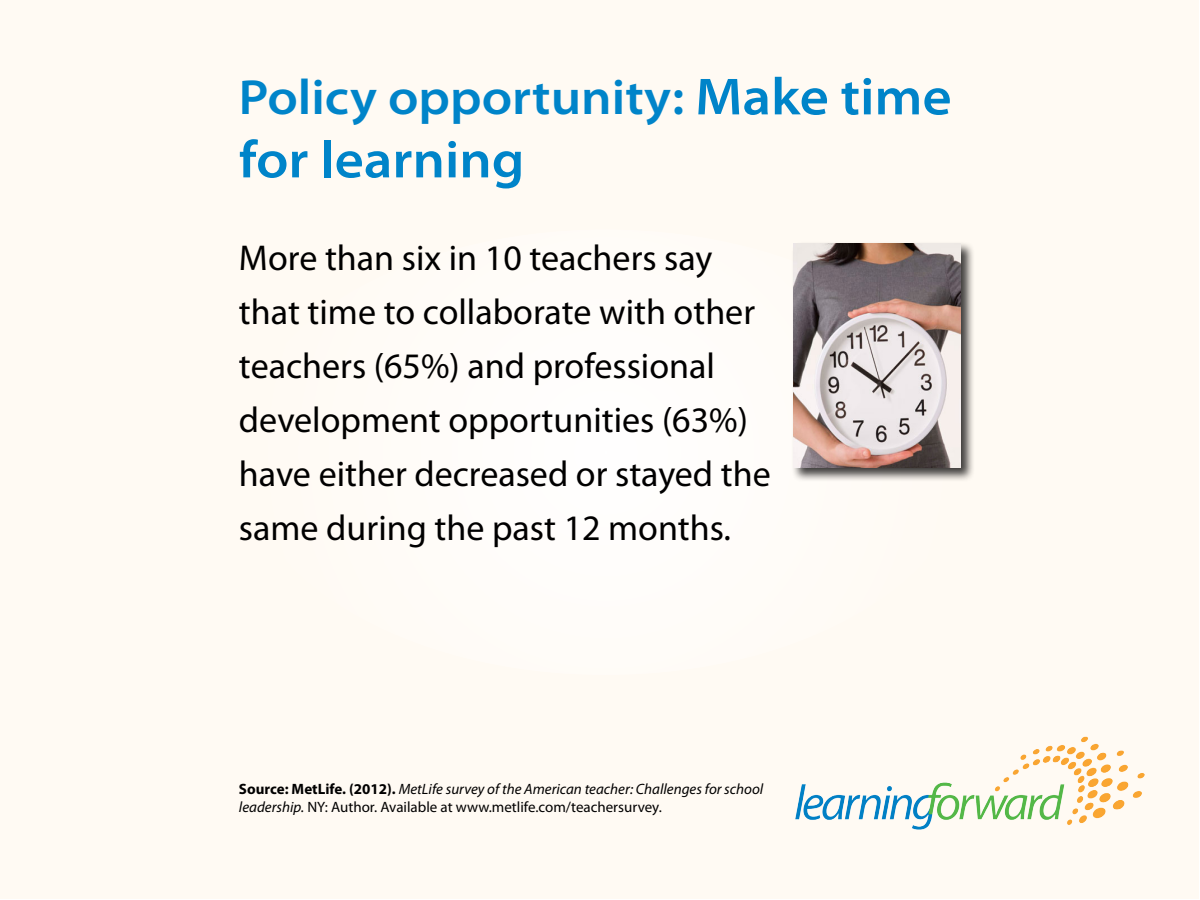
<style>
.page{position:relative;width:1200px;height:900px;background:#fff}
.page>*{position:absolute;margin:0;border:0;box-sizing:border-box;transform-origin:0 0}
.Page_title{font:600 semi-expanded 52.5px "Myriad Pro";color:#0084c9}
.Page_title-2{font:600 semi-expanded 49.5px "Myriad Pro";color:#0084c9}
.Body_paragraph{font:36px/54px "Myriad Pro";color:#000}
.Source_Line{font:italic 15px/18px "Myriad Pro";color:#000}
.s1{font-size:52.5px}
.s2{font-weight:700;font-style:normal}
.s3{font-style:normal}
</style>
<div class="page">
<div style="left:1px;top:1px;width:1198px;height:898px;background:#fffaf3"></div>
<div style="left:239px;top:230px;width:733px;height:445px;background:#fffcf8;border-radius:50%"></div>
<img style="left:795px;top:736px;width:350px;height:93px">
<div style="left:791px;top:241px;width:185px;height:241px;background:#000;opacity:.75"></div>
<img style="left:793px;top:243px;width:168px;height:225px">
<p class="Page_title-2" style="left:239px;top:70px;width:714px">Policy opportunity: <span class="s1">Make time</span></p>
<p class="Page_title" style="left:239px;top:130px;width:287px">for learning</p>
<p class="Body_paragraph" style="left:239px;top:230px;width:518px">More than six in 10 teachers say that time to collaborate with other teachers (65%) and professional development opportunities (63%)</p>
<p class="Body_paragraph" style="left:239px;top:446px;width:533px">have either decreased or stayed the same during the past 12 months.</p>
<p class="Source_Line" style="left:239px;top:780px;width:526px"><span class="s2">Source: MetLife. (2012).</span> MetLife survey of the American teacher: Challenges for school leadership. <span class="s3">NY: Author. Available at www.metlife.com/teachersurvey.</span></p>
</div>
